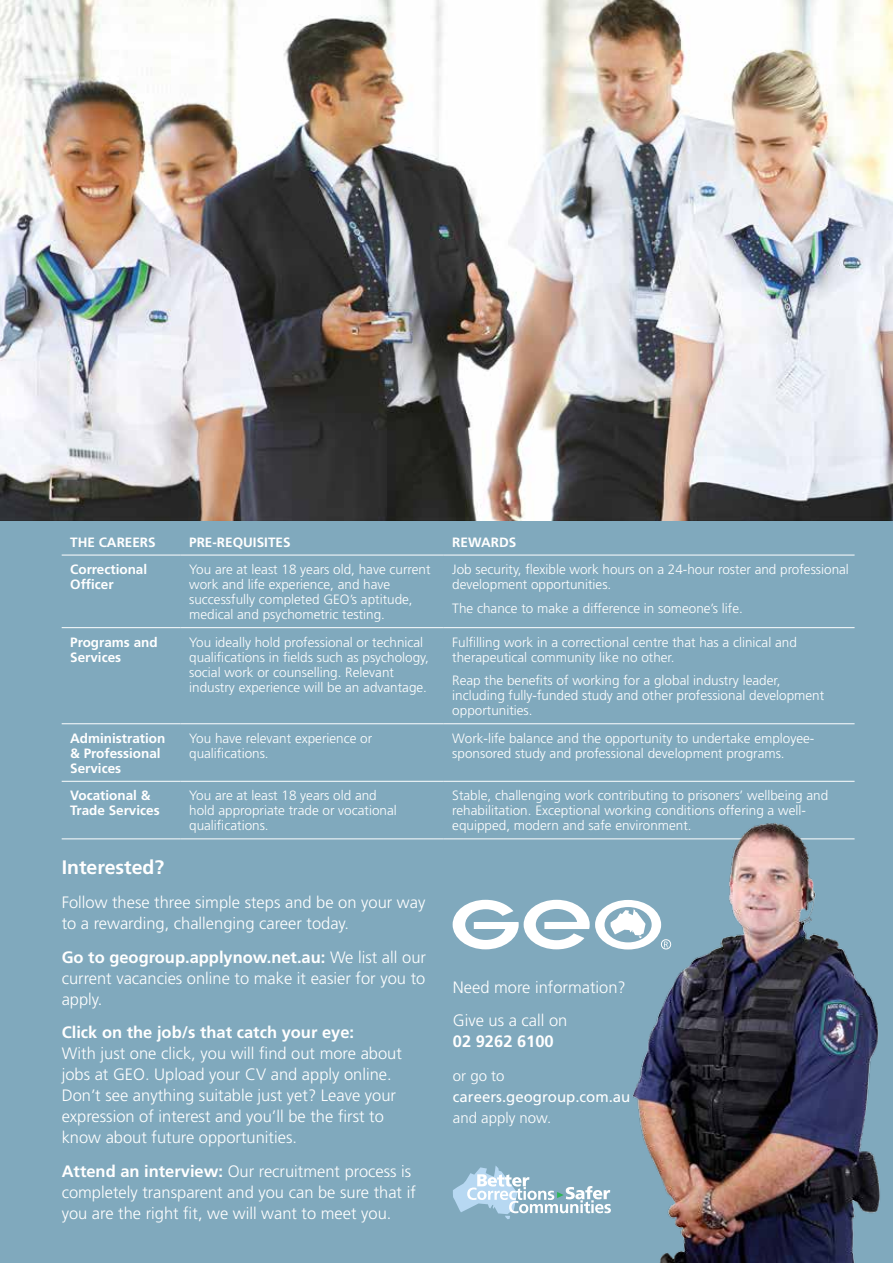
<style>
.page{position:relative;width:893px;height:1263px;background:#fff}
.page>*{position:absolute;margin:0;border:0;box-sizing:border-box;transform-origin:0 0}
.t1{font:700 19.5px "Frutiger";color:#fff}
.t2{font:300 16.5px/21px "Frutiger";color:#fff}
.t3{font:700 16.5px "Frutiger";color:#fff}
.t4{font:15px "Frutiger";color:#fff}
.t5{font:300 15px "Frutiger";color:#fff}
.t6{font:300 13.5px/15px "Frutiger";color:#fff}
.t7{font:700 13.5px/15px "Frutiger";color:#fff}
.s1{font-weight:700}
</style>
<div class="page">
<div style="left:0;top:517px;width:893px;height:746px;background:#80a9bd"></div>
<img style="left:0;top:0;width:893px;height:520px">
<svg style="left:453px;top:900px;width:169px;height:50px"></svg>
<svg style="left:453px;top:1166px;width:158px;height:53px"></svg>
<hr style="left:62px;top:555px;width:119px;height:1px;background:#fff">
<hr style="left:181px;top:555px;width:263px;height:1px;background:#fff">
<hr style="left:444px;top:555px;width:411px;height:1px;background:#fff">
<hr style="left:62px;top:627px;width:119px;height:1px;background:#fff">
<hr style="left:181px;top:627px;width:263px;height:1px;background:#fff">
<hr style="left:444px;top:627px;width:411px;height:1px;background:#fff">
<hr style="left:62px;top:723px;width:119px;height:1px;background:#fff">
<hr style="left:181px;top:723px;width:263px;height:1px;background:#fff">
<hr style="left:444px;top:723px;width:411px;height:1px;background:#fff">
<hr style="left:62px;top:781px;width:119px;height:1px;background:#fff">
<hr style="left:181px;top:781px;width:263px;height:1px;background:#fff">
<hr style="left:444px;top:781px;width:411px;height:1px;background:#fff">
<hr style="left:62px;top:838px;width:119px;height:1px;background:#fff">
<hr style="left:181px;top:838px;width:263px;height:1px;background:#fff">
<hr style="left:444px;top:838px;width:411px;height:1px;background:#fff">
<img style="left:622px;top:823px;width:258px;height:440px">
<p class="t7" style="left:70px;top:534px;width:87px">The Careers</p>
<p class="t7" style="left:189px;top:534px;width:103px">Pre-requisites</p>
<p class="t7" style="left:452px;top:534px;width:66px">Rewards</p>
<p class="t7" style="left:70px;top:562px;width:79px">Correctional<br>Officer</p>
<p class="t6" style="left:189px;top:562px;width:243px">You are at least 18 years old, have current work and life experience, and have successfully completed GEO’s aptitude, medical and psychometric testing.</p>
<p class="t6" style="left:452px;top:562px;width:398px">Job security, flexible work hours on a 24-hour roster and professional development opportunities.</p>
<p class="t6" style="left:452px;top:600px;width:292px">The chance to make a difference in someone’s life.</p>
<p class="t7" style="left:70px;top:634px;width:89px">Programs and<br>Services</p>
<p class="t6" style="left:189px;top:634px;width:241px">You ideally hold professional or technical qualifications in fields such as psychology, social work or counselling. Relevant industry experience will be an advantage.</p>
<p class="t6" style="left:452px;top:634px;width:346px">Fulfilling work in a correctional centre that has a clinical and therapeutical community like no other.</p>
<p class="t6" style="left:452px;top:673px;width:373px">Reap the benefits of working for a global industry leader, including fully-funded study and other professional development opportunities.</p>
<p class="t7" style="left:70px;top:730px;width:97px">Administration &amp; Professional<br>Services</p>
<p class="t6" style="left:189px;top:731px;width:185px">You have relevant experience or qualifications.</p>
<p class="t6" style="left:452px;top:731px;width:364px">Work-life balance and the opportunity to undertake employee&shy;sponsored study and professional development programs.</p>
<p class="t7" style="left:70px;top:788px;width:91px">Vocational &amp;<br>Trade Services</p>
<p class="t6" style="left:189px;top:788px;width:209px">You are at least 18 years old and hold appropriate trade or vocational qualifications.</p>
<p class="t6" style="left:452px;top:788px;width:377px">Stable, challenging work contributing to prisoners’ wellbeing and rehabilitation. Exceptional working conditions offering a well&shy;equipped, modern and safe environment.</p>
<h1 class="t1" style="left:62px;top:856px;width:104px">Interested?</h1>
<p class="t2" style="left:62px;top:891px;width:365px">Follow these three simple steps and be on your way to a rewarding, challenging career today.</p>
<p class="t2" style="left:62px;top:946px;width:366px;text-align:justify"><span class="s1">Go to geogroup.applynow.net.au:</span> We list all our current vacancies online to make it easier for you to apply.</p>
<p class="t3" style="left:62px;top:1023px;width:294px">Click on the job/s that catch your eye:</p>
<p class="t2" style="left:62px;top:1043px;width:342px">With just one click, you will find out more about jobs at GEO. Upload your CV and apply online.<br>Don’t see anything suitable just yet? Leave your expression of interest and you’ll be the first to know about future opportunities.</p>
<p class="t2" style="left:62px;top:1161px;width:356px"><span class="s1">Attend an interview:</span> Our recruitment process is completely transparent and you can be sure that if you are the right fit, we will want to meet you.</p>
<p class="t2" style="left:453px;top:970px;width:174px;line-height:33.8px">Need more information?<br>Give us a call on</p>
<p class="t3" style="left:453px;top:1032px;width:102px">02 9262 6100</p>
<p class="t5" style="left:453px;top:1067px;width:53px">or go to</p>
<p class="t4" style="left:453px;top:1088px;width:179px">careers.geogroup.com.au</p>
<p class="t5" style="left:453px;top:1109px;width:100px">and apply now.</p>
</div>
